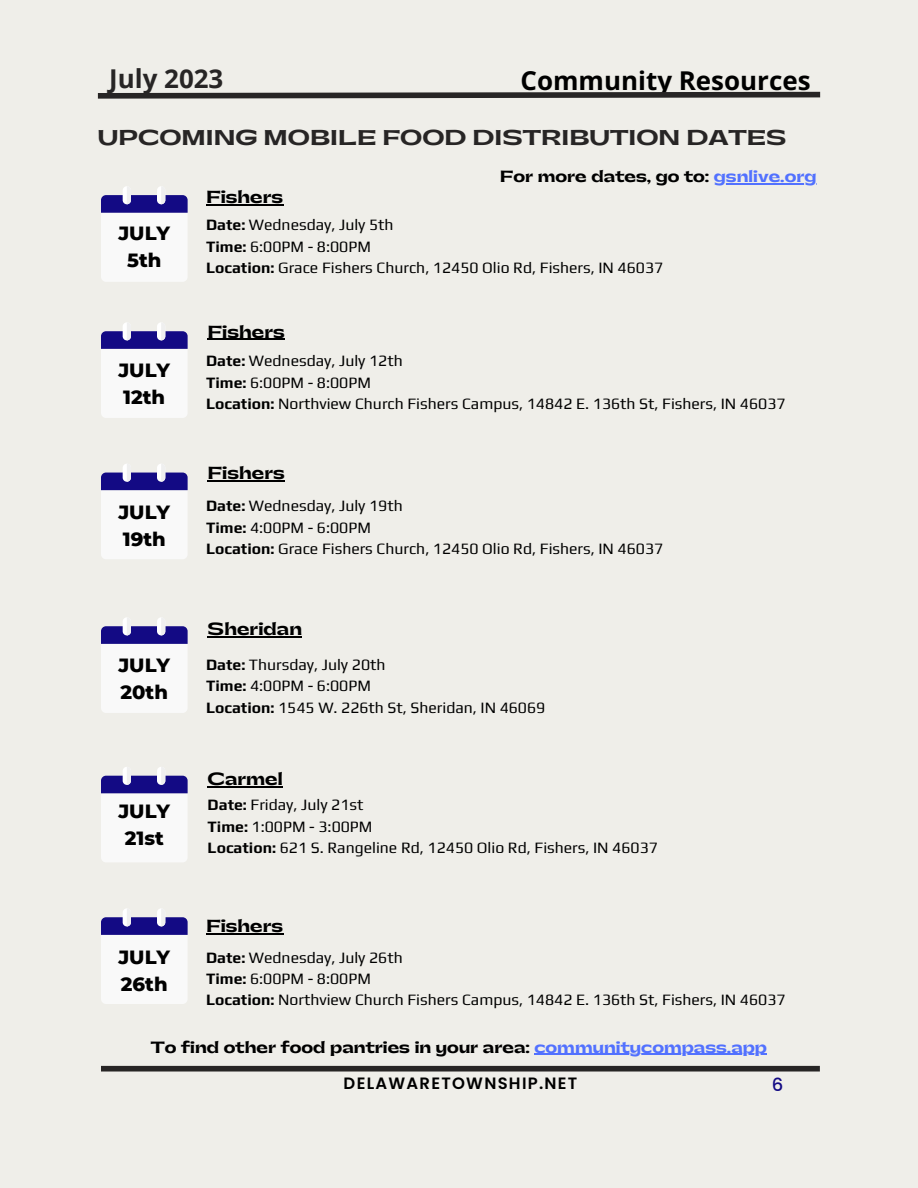
<style>
.page{position:relative;width:918px;height:1188px;background:#efeee9}
.page>*{position:absolute;margin:0;border:0;box-sizing:border-box;transform-origin:0 0}
.t1{font:700 25.95px "Open Sans";color:#000}
.t2{font:700 25.95px "Open Sans";color:#272525}
.t3{font:800 20.1px "Gatwick";color:#272525}
.t4{font:800 19.5px "Montserrat";color:#000}
.t5{font:500 18px "Poppins";color:#130a84}
.t6{font:800 16.5px "Gatwick";color:#000}
.t7{font:600 16.35px "Poppins";letter-spacing:.08em;color:#000}
.t8{font:15.75px "Play";color:#000}
.t9{font:800 15.3px "Gatwick";color:#000}
.s1{color:#5271ff}
.s2{font-weight:700}
</style>
<div class="page">
<div style="left:101px;top:1066px;width:719px;height:6px;background:#272525"></div>
<svg style="left:97px;top:91px;width:724px;height:8px"></svg>
<hr style="left:714px;top:183px;width:102px;height:1px;background:#5271ff">
<svg style="left:101px;top:186px;width:87px;height:96px"></svg>
<svg style="left:101px;top:322px;width:87px;height:96px"></svg>
<svg style="left:101px;top:464px;width:87px;height:95px"></svg>
<svg style="left:101px;top:617px;width:87px;height:96px"></svg>
<svg style="left:101px;top:767px;width:87px;height:95px"></svg>
<svg style="left:101px;top:908px;width:87px;height:96px"></svg>
<hr style="left:206px;top:205px;width:77px;height:1px;background:#000">
<hr style="left:208px;top:339px;width:77px;height:1px;background:#000">
<hr style="left:208px;top:480px;width:77px;height:1px;background:#000">
<hr style="left:208px;top:636px;width:94px;height:1px;background:#000">
<hr style="left:208px;top:787px;width:75px;height:1px;background:#000">
<hr style="left:206px;top:933px;width:77px;height:1px;background:#000">
<hr style="left:535px;top:1054px;width:232px;height:1px;background:#5271ff">
<p class="t2" style="left:109px;top:61px;width:116px">July 2023</p>
<p class="t1" style="left:521px;top:62px;width:291px">Community Resources</p>
<p class="t3" style="left:98px;top:127px;width:690px">UPCOMING MOBILE FOOD DISTRIBUTION DATES</p>
<p class="t9" style="left:500px;top:169px;width:318px">For more dates, go to: <span class="s1">gsnlive.org</span></p>
<p class="t6" style="left:206px;top:189px;width:79px">Fishers</p>
<p class="t4" style="left:118px;top:221px;width:53px">JULY</p>
<p class="t4" style="left:127px;top:248px;width:36px">5th</p>
<p class="t4" style="left:118px;top:359px;width:53px">JULY</p>
<p class="t4" style="left:123px;top:386px;width:43px">12th</p>
<p class="t4" style="left:118px;top:500px;width:53px">JULY</p>
<p class="t4" style="left:123px;top:527px;width:44px">19th</p>
<p class="t4" style="left:118px;top:653px;width:53px">JULY</p>
<p class="t4" style="left:121px;top:680px;width:49px">20th</p>
<p class="t4" style="left:118px;top:799px;width:53px">JULY</p>
<p class="t4" style="left:125px;top:826px;width:41px">21st</p>
<p class="t4" style="left:118px;top:945px;width:53px">JULY</p>
<p class="t4" style="left:121px;top:972px;width:48px">26th</p>
<p class="t8" style="left:206px;top:216px;width:189px"><span class="s2">Date:</span> Wednesday, July 5th</p>
<p class="t8" style="left:206px;top:237px;width:166px"><span class="s2">Time:</span> 6:00PM - 8:00PM</p>
<p class="t8" style="left:206px;top:258px;width:459px"><span class="s2">Location:</span> Grace Fishers Church, 12450 Olio Rd, Fishers, IN 46037</p>
<p class="t6" style="left:208px;top:323px;width:79px">Fishers</p>
<p class="t8" style="left:206px;top:351px;width:198px"><span class="s2">Date:</span> Wednesday, July 12th</p>
<p class="t8" style="left:206px;top:373px;width:166px"><span class="s2">Time:</span> 6:00PM - 8:00PM</p>
<p class="t8" style="left:206px;top:394px;width:581px"><span class="s2">Location:</span> Northview Church Fishers Campus, 14842 E. 136th St, Fishers, IN 46037</p>
<p class="t6" style="left:208px;top:465px;width:79px">Fishers</p>
<p class="t8" style="left:206px;top:496px;width:198px"><span class="s2">Date:</span> Wednesday, July 19th</p>
<p class="t8" style="left:206px;top:518px;width:166px"><span class="s2">Time:</span> 4:00PM - 6:00PM</p>
<p class="t8" style="left:206px;top:539px;width:459px"><span class="s2">Location:</span> Grace Fishers Church, 12450 Olio Rd, Fishers, IN 46037</p>
<p class="t6" style="left:208px;top:621px;width:96px">Sheridan</p>
<p class="t8" style="left:206px;top:655px;width:181px"><span class="s2">Date:</span> Thursday, July 20th</p>
<p class="t8" style="left:206px;top:677px;width:166px"><span class="s2">Time:</span> 4:00PM - 6:00PM</p>
<p class="t8" style="left:206px;top:698px;width:341px"><span class="s2">Location:</span> 1545 W. 226th St, Sheridan, IN 46069</p>
<p class="t6" style="left:208px;top:771px;width:77px">Carmel</p>
<p class="t8" style="left:208px;top:796px;width:157px"><span class="s2">Date:</span> Friday, July 21st</p>
<p class="t8" style="left:208px;top:817px;width:166px"><span class="s2">Time:</span> 1:00PM - 3:00PM</p>
<p class="t8" style="left:208px;top:838px;width:452px"><span class="s2">Location:</span> 621 S. Rangeline Rd, 12450 Olio Rd, Fishers, IN 46037</p>
<p class="t6" style="left:206px;top:918px;width:79px">Fishers</p>
<p class="t8" style="left:206px;top:948px;width:198px"><span class="s2">Date:</span> Wednesday, July 26th</p>
<p class="t8" style="left:206px;top:969px;width:166px"><span class="s2">Time:</span> 6:00PM - 8:00PM</p>
<p class="t8" style="left:206px;top:991px;width:581px"><span class="s2">Location:</span> Northview Church Fishers Campus, 14842 E. 136th St, Fishers, IN 46037</p>
<p class="t9" style="left:151px;top:1040px;width:618px">To find other food pantries in your area: <span class="s1">communitycompass.app</span></p>
<p class="t7" style="left:344px;top:1072px;width:235px">DELAWARETOWNSHIP.NET</p>
<p class="t5" style="left:772px;top:1072px;width:13px">6</p>
</div>
